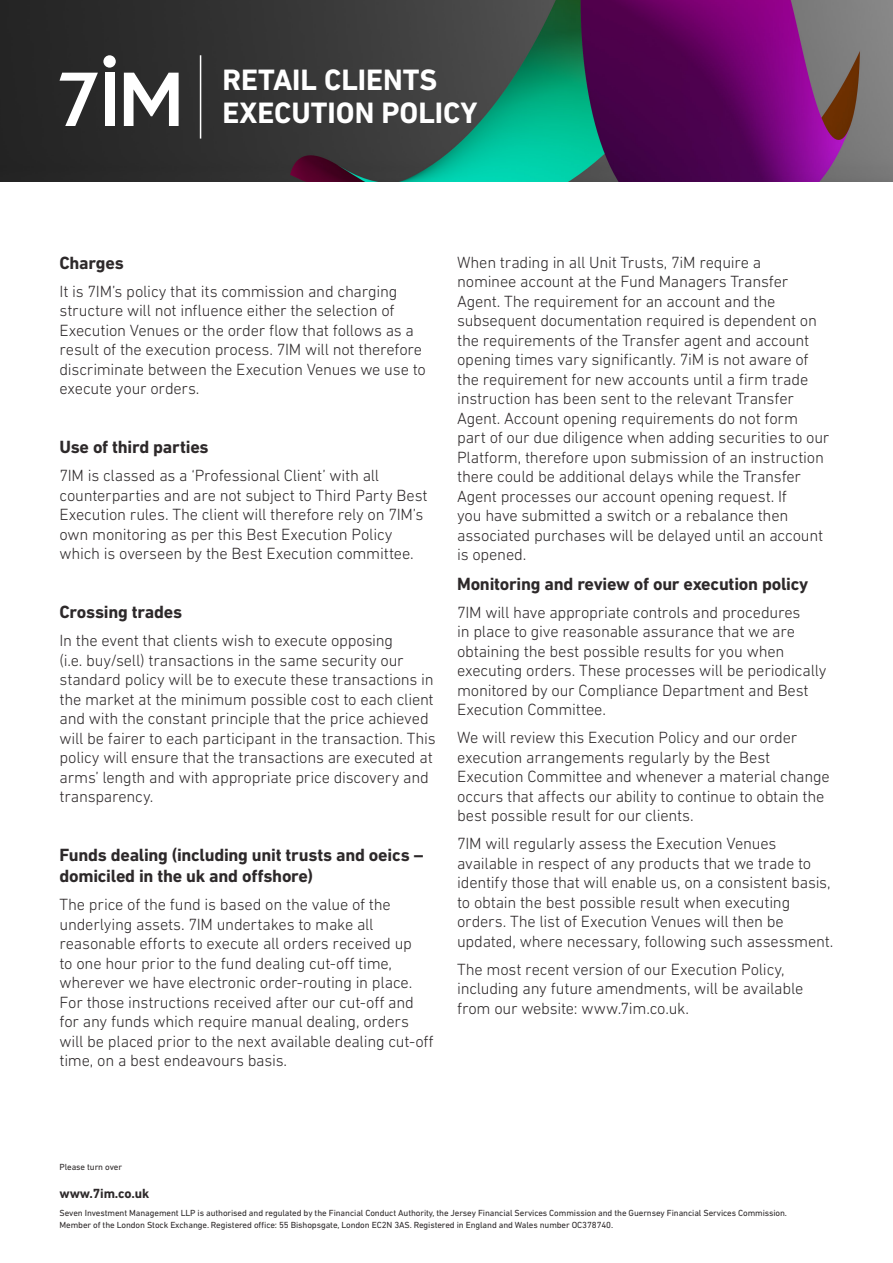
<style>
.page{position:relative;width:893px;height:1263px;background:#fff}
.page>*{position:absolute;margin:0;border:0;box-sizing:border-box;transform-origin:0 0}
.t1{font:700 30px "DIN Next LT Pro";color:#fff}
.Content_H1_Bold_12_1{font:700 18px/21px "DIN Next LT Pro";letter-spacing:-.015em;color:#2d292a}
.Content_Body_Light_1{font:300 16.5px/19.5px "DIN Next LT Pro";letter-spacing:-.015em;color:#2d292a}
.Footer_Signoff_Bold{font:700 13.5px "DIN Next LT Pro";letter-spacing:-.01em;color:#2d292a}
.Footer_Reg_Address_R{font:9px/12px "DIN Next LT Pro";letter-spacing:-.01em;color:#2d292a}
</style>
<div class="page">
<img style="left:0;top:0;width:893px;height:181px">
<svg style="left:60px;top:73px;width:38px;height:53px"></svg>
<svg style="left:103px;top:55px;width:13px;height:13px"></svg>
<div style="left:105px;top:73px;width:9px;height:53px;background:#fff"></div>
<svg style="left:124px;top:73px;width:55px;height:53px"></svg>
<hr style="left:200px;top:55px;width:1px;height:84px;background:#fff">
<p class="t1" style="left:223px;top:63px;width:216px">RETAIL CLIENTS</p>
<p class="t1" style="left:223px;top:96px;width:257px">EXECUTION POLICY</p>
<p class="Content_H1_Bold_12_1" style="left:60px;top:252px;width:66px">Charges</p>
<p class="Content_Body_Light_1" style="left:60px;top:281px;width:368px">It is 7IM’s policy that its commission and charging structure will not influence either the selection of Execution Venues or the order flow that follows as a result of the execution process. 7IM will not therefore discriminate between the Execution Venues we use to execute your orders.</p>
<p class="Content_H1_Bold_12_1" style="left:60px;top:436px;width:151px">Use of third parties</p>
<p class="Content_Body_Light_1" style="left:60px;top:466px;width:370px">7IM is classed as a ‘Professional Client’ with all counterparties and are not subject to Third Party Best Execution rules. The client will therefore rely on 7IM’s own monitoring as per this Best Execution Policy which is overseen by the Best Execution committee.</p>
<p class="Content_H1_Bold_12_1" style="left:60px;top:601px;width:124px">Crossing trades</p>
<p class="Content_Body_Light_1" style="left:60px;top:631px;width:378px">In the event that clients wish to execute opposing<br>(i.e. buy/sell) transactions in the same security our standard policy will be to execute these transactions in the market at the minimum possible cost to each client and with the constant principle that the price achieved will be fairer to each participant in the transaction. This policy will ensure that the transactions are executed at arms’ length and with appropriate price discovery and transparency.</p>
<p class="Content_H1_Bold_12_1" style="left:60px;top:844px;width:365px">Funds dealing (including unit trusts and oeics – domiciled in the uk and offshore)</p>
<p class="Content_Body_Light_1" style="left:60px;top:895px;width:376px">The price of the fund is based on the value of the underlying assets. 7IM undertakes to make all reasonable efforts to execute all orders received up<br>to one hour prior to the fund dealing cut-off time, wherever we have electronic order-routing in place.<br>For those instructions received after our cut-off and for any funds which require manual dealing, orders will be placed prior to the next available dealing cut-off time, on a best endeavours basis.</p>
<p class="Content_Body_Light_1" style="left:457px;top:252px;width:374px">When trading in all Unit Trusts, 7iM require a<br>nominee account at the Fund Managers Transfer Agent. The requirement for an account and the subsequent documentation required is dependent on the requirements of the Transfer agent and account opening times vary significantly. 7iM is not aware of the requirement for new accounts until a firm trade instruction has been sent to the relevant Transfer Agent. Account opening requirements do not form part of our due diligence when adding securities to our Platform, therefore upon submission of an instruction there could be additional delays while the Transfer Agent processes our account opening request. If<br>you have submitted a switch or a rebalance then associated purchases will be delayed until an account is opened.</p>
<p class="Content_H1_Bold_12_1" style="left:457px;top:573px;width:353px">Monitoring and review of our execution policy</p>
<p class="Content_Body_Light_1" style="left:457px;top:602px;width:371px">7IM will have appropriate controls and procedures<br>in place to give reasonable assurance that we are obtaining the best possible results for you when executing orders. These processes will be periodically monitored by our Compliance Department and Best Execution Committee.</p>
<p class="Content_Body_Light_1" style="left:457px;top:727px;width:374px">We will review this Execution Policy and our order execution arrangements regularly by the Best Execution Committee and whenever a material change occurs that affects our ability to continue to obtain the best possible result for our clients.</p>
<p class="Content_Body_Light_1" style="left:457px;top:833px;width:378px">7IM will regularly assess the Execution Venues available in respect of any products that we trade to identify those that will enable us, on a consistent basis, to obtain the best possible result when executing orders. The list of Execution Venues will then be updated, where necessary, following such assessment.</p>
<p class="Content_Body_Light_1" style="left:457px;top:959px;width:348px">The most recent version of our Execution Policy, including any future amendments, will be available from our website: www.7im.co.uk.</p>
<p class="Footer_Reg_Address_R" style="left:60px;top:1161px;width:64px">Please turn over</p>
<p class="Footer_Signoff_Bold" style="left:60px;top:1185px;width:91px">www.7im.co.uk</p>
<p class="Footer_Reg_Address_R" style="left:60px;top:1207px;width:729px">Seven Investment Management LLP is authorised and regulated by the Financial Conduct Authority, the Jersey Financial Services Commission and the Guernsey Financial Services Commission.<br>Member of the London Stock Exchange. Registered office: 55 Bishopsgate, London EC2N 3AS. Registered in England and Wales number OC378740.</p>
</div>
